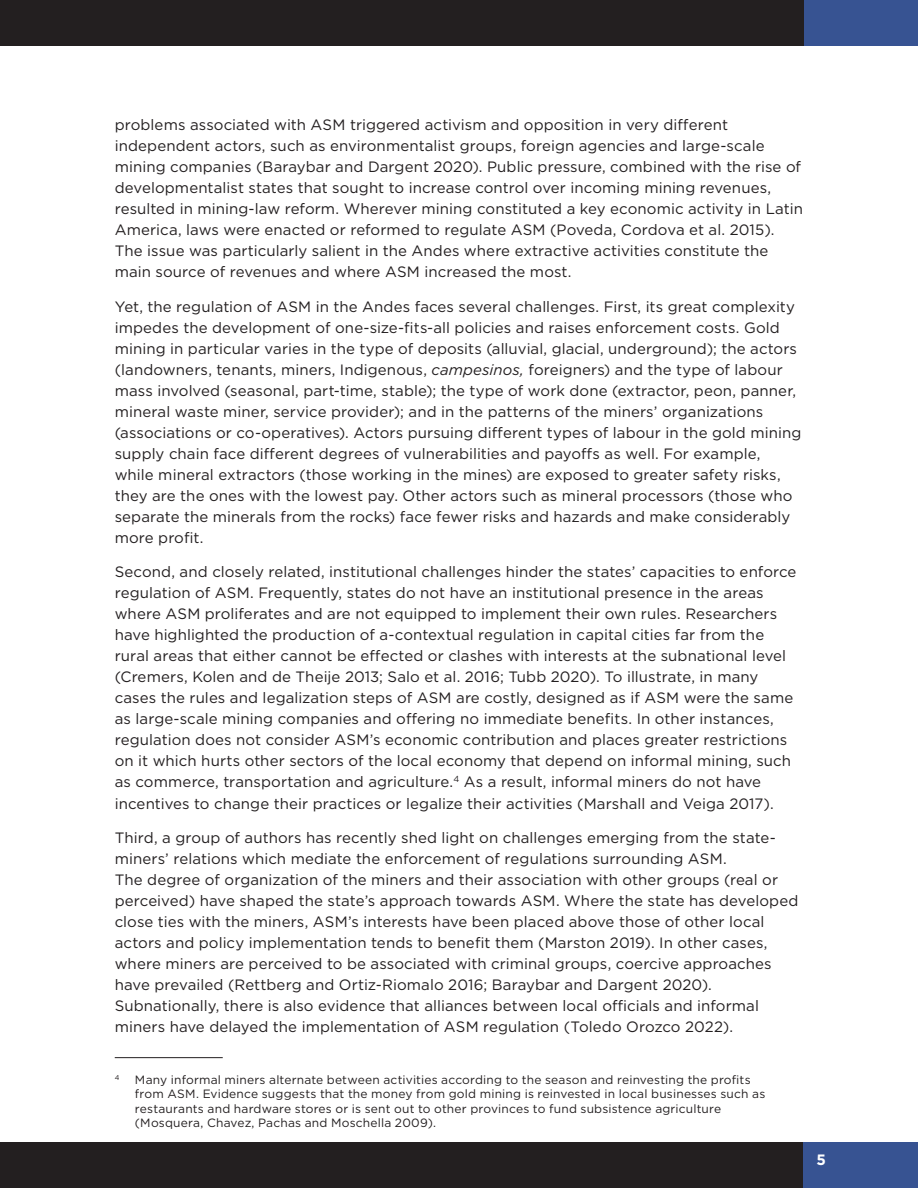
<style>
.page{position:relative;width:918px;height:1188px;background:#fff}
.page>*{position:absolute;margin:0;border:0;box-sizing:border-box;transform-origin:0 0}
.t1{font:15px/21px "Gotham";letter-spacing:.005em;color:#231f20}
.t2{font:700 15px "Gotham";color:#fff}
.t3{font:12px/14.4px "Gotham";letter-spacing:.015em;color:#231f20}
.t4{font:7.05px "Gotham";color:#231f20}
.s1{font-style:italic}
</style>
<div class="page">
<div style="left:802px;top:1143px;width:116px;height:45px;background:#375392"></div>
<div style="left:803px;top:0;width:115px;height:45px;background:#375392"></div>
<div style="left:0;top:1143px;width:802px;height:45px;background:#231f20"></div>
<div style="left:0;top:0;width:803px;height:45px;background:#231f20"></div>
<hr style="left:115px;top:1057px;width:108px;height:1px;background:#231f20">
<p class="t1" style="left:115px;top:114px;width:690px">problems associated with ASM triggered activism and opposition in very different independent actors, such as environmentalist groups, foreign agencies and large-scale mining companies (Baraybar and Dargent 2020). Public pressure, combined with the rise of developmentalist states that sought to increase control over incoming mining revenues, resulted in mining-law reform. Wherever mining constituted a key economic activity in Latin America, laws were enacted or reformed to regulate ASM (Poveda, Cordova et al. 2015).<br>The issue was particularly salient in the Andes where extractive activities constitute the main source of revenues and where ASM increased the most.</p>
<p class="t1" style="left:115px;top:296px;width:688px">Yet, the regulation of ASM in the Andes faces several challenges. First, its great complexity impedes the development of one-size-fits-all policies and raises enforcement costs. Gold mining in particular varies in the type of deposits (alluvial, glacial, underground); the actors (landowners, tenants, miners, Indigenous, <span class="s1">campesinos,</span> foreigners) and the type of labour mass involved (seasonal, part-time, stable); the type of work done (extractor, peon, panner, mineral waste miner, service provider); and in the patterns of the miners’ organizations (associations or co-operatives). Actors pursuing different types of labour in the gold mining supply chain face different degrees of vulnerabilities and payoffs as well. For example, while mineral extractors (those working in the mines) are exposed to greater safety risks, they are the ones with the lowest pay. Other actors such as mineral processors (those who separate the minerals from the rocks) face fewer risks and hazards and make considerably more profit.</p>
<p class="t1" style="left:115px;top:561px;width:683px">Second, and closely related, institutional challenges hinder the states’ capacities to enforce regulation of ASM. Frequently, states do not have an institutional presence in the areas where ASM proliferates and are not equipped to implement their own rules. Researchers have highlighted the production of a-contextual regulation in capital cities far from the rural areas that either cannot be effected or clashes with interests at the subnational level (Cremers, Kolen and de Theije 2013; Salo et al. 2016; Tubb 2020). To illustrate, in many cases the rules and legalization steps of ASM are costly, designed as if ASM were the same as large-scale mining companies and offering no immediate benefits. In other instances, regulation does not consider ASM’s economic contribution and places greater restrictions on it which hurts other sectors of the local economy that depend on informal mining, such as commerce, transportation and agriculture.<sup>4</sup> As a result, informal miners do not have incentives to change their practices or legalize their activities (Marshall and Veiga 2017).</p>
<p class="t1" style="left:115px;top:827px;width:685px">Third, a group of authors has recently shed light on challenges emerging from the state&shy;miners’ relations which mediate the enforcement of regulations surrounding ASM.<br>The degree of organization of the miners and their association with other groups (real or perceived) have shaped the state’s approach towards ASM. Where the state has developed close ties with the miners, ASM’s interests have been placed above those of other local actors and policy implementation tends to benefit them (Marston 2019). In other cases, where miners are perceived to be associated with criminal groups, coercive approaches have prevailed (Rettberg and Ortiz-Riomalo 2016; Baraybar and Dargent 2020).<br>Subnationally, there is also evidence that alliances between local officials and informal miners have delayed the implementation of ASM regulation (Toledo Orozco 2022).</p>
<p class="t4" style="left:115px;top:1073px;width:6px">4</p>
<p class="t3" style="left:135px;top:1072px;width:632px">Many informal miners alternate between activities according to the season and reinvesting the profits from ASM. Evidence suggests that the money from gold mining is reinvested in local businesses such as restaurants and hardware stores or is sent out to other provinces to fund subsistence agriculture (Mosquera, Chavez, Pachas and Moschella 2009).</p>
<p class="t2" style="left:817px;top:1150px;width:11px">5</p>
</div>
